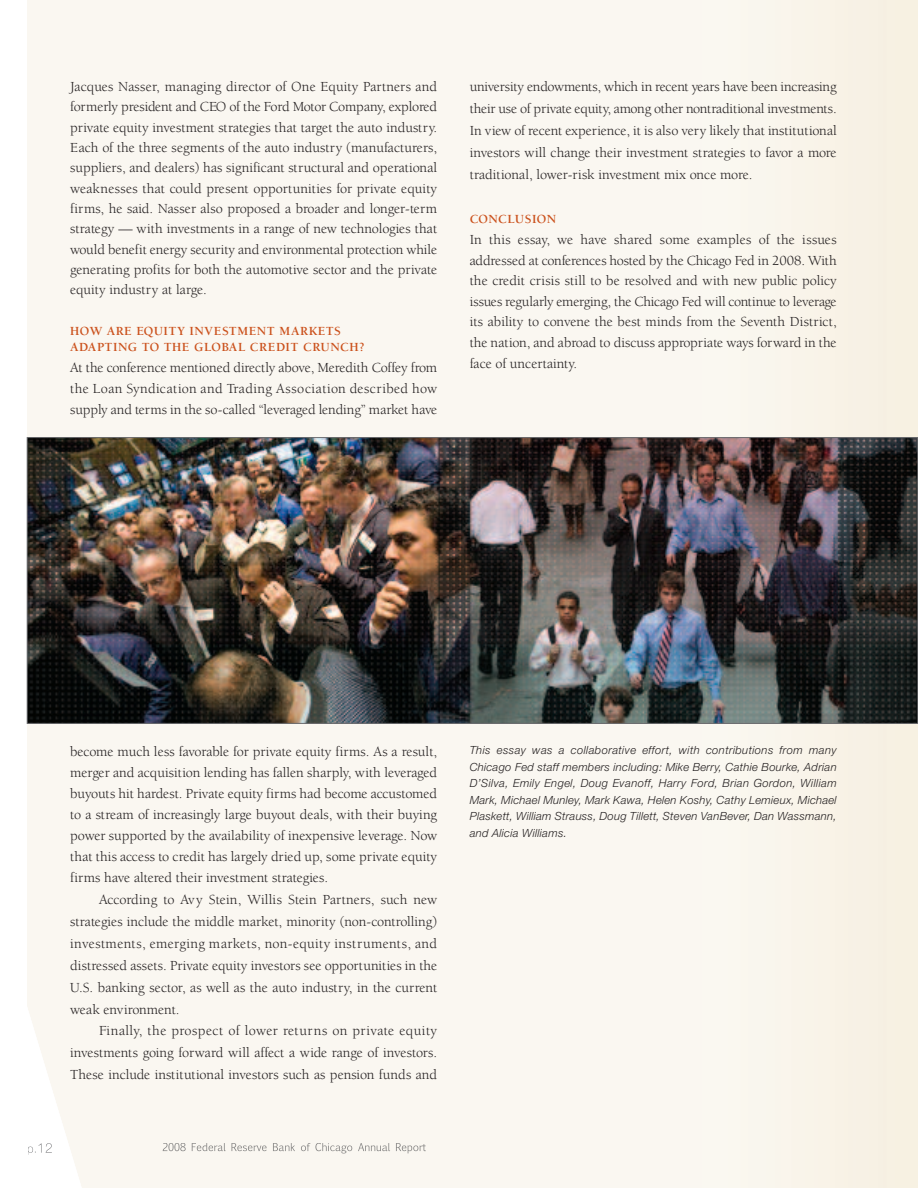
<style>
.page{position:relative;width:918px;height:1188px;background:#fff}
.page>*{position:absolute;margin:0;border:0;box-sizing:border-box;transform-origin:0 0}
.t1{font:14.25px/21.9px "Berkeley";color:#231f20;text-align:justify}
.t2{font:700 12.75px/16.5px "Berkeley";letter-spacing:.04em;color:#cb511c}
.t3{font:italic 300 11.25px/16.5px "Helvetica Neue";letter-spacing:.025em;color:#231f20;text-align:justify}
</style>
<div class="page">
<div style="left:27px;top:0;width:675px;height:1188px;background:#faf7f1"></div>
<svg style="left:27px;top:916px;width:59px;height:272px"></svg>
<svg style="left:163px;top:1143px;width:33px;height:8px"></svg>
<img style="left:29px;top:439px;width:887px;height:283px">
<p class="t1" style="left:70px;top:78px;width:369px;line-height:20.2px">Jacques Nasser, managing director of One Equity Partners and formerly president and CEO of the Ford Motor Company, explored private equity investment strategies that target the auto industry.<br>Each of the three segments of the auto industry (manufacturers, suppliers, and dealers) has significant structural and operational weaknesses that could present opportunities for private equity firms, he said. Nasser also proposed a broader and longer-term strategy — with investments in a range of new technologies that would benefit energy security and environmental protection while generating profits for both the automotive sector and the private equity industry at large.</p>
<p class="t2" style="left:70px;top:324px;width:296px">HOW ARE EQUITY INVESTMENT MARKETS<br>ADAPTING TO THE GLOBAL CREDIT CRUNCH?</p>
<p class="t1" style="left:70px;top:359px;width:369px;line-height:21px">At the conference mentioned directly above, Meredith Coffey from the Loan Syndication and Trading Association described how supply and terms in the so-called “leveraged lending” market have</p>
<p class="t1" style="left:470px;top:77px;width:369px">university endowments, which in recent years have been increasing their use of private equity, among other nontraditional investments.<br>In view of recent experience, it is also very likely that institutional investors will change their investment strategies to favor a more traditional, lower-risk investment mix once more.</p>
<p class="t2" style="left:470px;top:212px;width:88px">CONCLUSION</p>
<p class="t1" style="left:470px;top:230px;width:369px;line-height:20.7px">In this essay, we have shared some examples of the issues addressed at conferences hosted by the Chicago Fed in 2008. With the credit crisis still to be resolved and with new public policy issues regularly emerging, the Chicago Fed will continue to leverage its ability to convene the best minds from the Seventh District, the nation, and abroad to discuss appropriate ways forward in the face of uncertainty.</p>
<p class="t1" style="left:70px;top:742px;width:369px;line-height:21px">become much less favorable for private equity firms. As a result, merger and acquisition lending has fallen sharply, with leveraged buyouts hit hardest. Private equity firms had become accustomed to a stream of increasingly large buyout deals, with their buying power supported by the availability of inexpensive leverage. Now that this access to credit has largely dried up, some private equity firms have altered their investment strategies.</p>
<p class="t1" style="left:70px;top:890px;width:369px;text-indent:29px">According to Avy Stein, Willis Stein Partners, such new strategies include the middle market, minority (non-controlling) investments, emerging markets, non-equity instruments, and distressed assets. Private equity investors see opportunities in the U.S. banking sector, as well as the auto industry, in the current weak environment.</p>
<p class="t1" style="left:70px;top:1021px;width:369px;text-indent:29px">Finally, the prospect of lower returns on private equity investments going forward will affect a wide range of investors.<br>These include institutional investors such as pension funds and</p>
<p class="t3" style="left:470px;top:743px;width:369px">This essay was a collaborative effort, with contributions from many Chicago Fed staff members including: Mike Berry, Cathie Bourke, Adrian D’Silva, Emily Engel, Doug Evanoff, Harry Ford, Brian Gordon, William Mark, Michael Munley, Mark Kawa, Helen Koshy, Cathy Lemieux, Michael Plaskett, William Strauss, Doug Tillett, Steven VanBever, Dan Wassmann, and Alicia Williams.</p>
</div>
